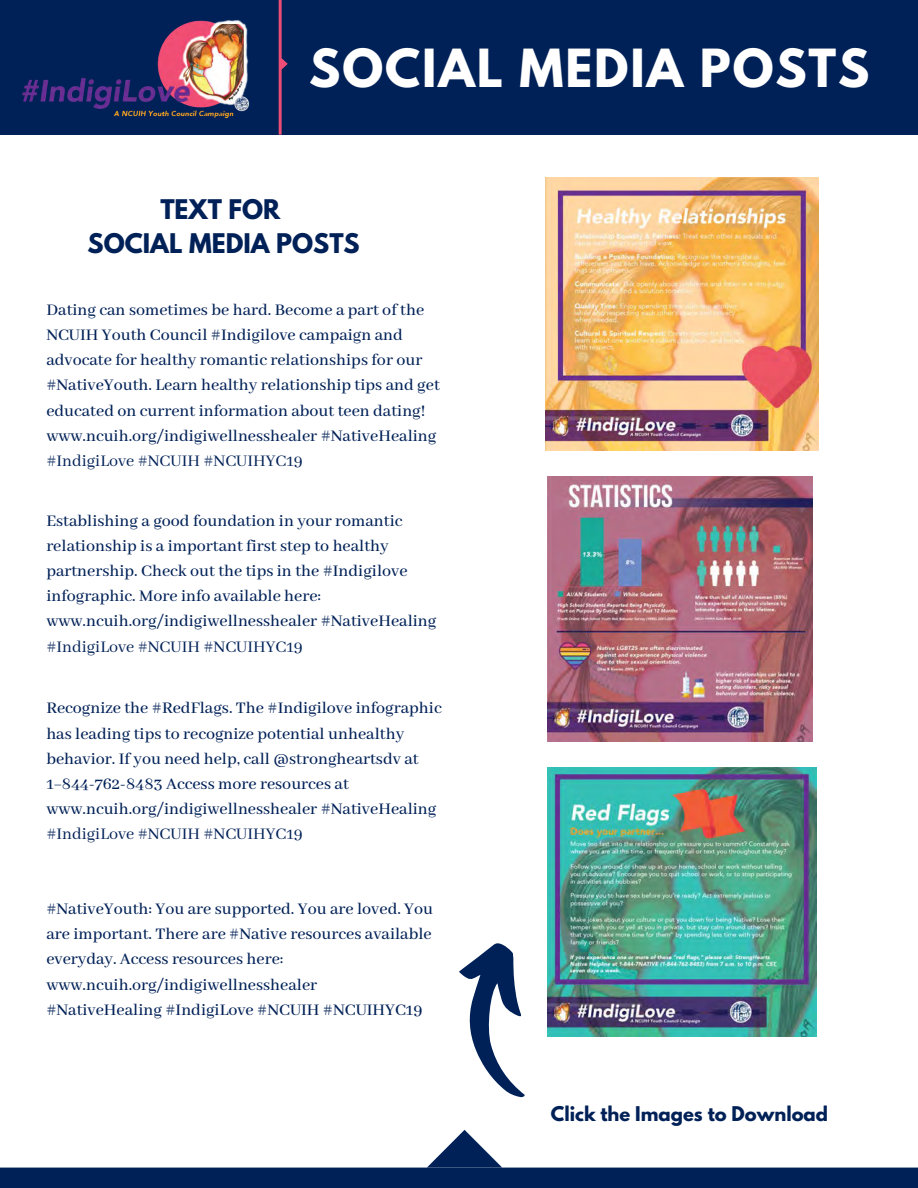
<style>
.page{position:relative;width:918px;height:1188px;background:#fff}
.page>*{position:absolute;margin:0;border:0;box-sizing:border-box;transform-origin:0 0}
.t1{font:700 46.5px "League Spartan";letter-spacing:.04em;color:#fff}
.t2{font:700 24px/33.6px "League Spartan";color:#002157;text-align:center}
.t3{font:500 18px/25.2px "Abhaya Libre";color:#002157}
.t4{font:18px "Abhaya Libre";color:#002157}
.t5{font:700 18px "League Spartan";color:#002157}
</style>
<div class="page">
<svg style="left:0;top:1130px;width:918px;height:56px"></svg>
<hr style="left:0;top:1186px;width:918px;height:2px;background:#002157">
<svg style="left:459px;top:943px;width:66px;height:155px"></svg>
<div style="left:0;top:0;width:918px;height:135px;background:#002157"></div>
<img style="left:22px;top:20px;width:228px;height:98px">
<svg style="left:279px;top:0;width:9px;height:135px"></svg>
<img style="left:545px;top:178px;width:273px;height:273px">
<img style="left:547px;top:768px;width:269px;height:269px">
<img style="left:547px;top:476px;width:266px;height:266px">
<h1 class="t1" style="left:309px;top:45px;width:562px">SOCIAL MEDIA POSTS</h1>
<h2 class="t2" style="left:88px;top:196px;width:274px">TEXT FOR<br>SOCIAL MEDIA POSTS</h2>
<p class="t3" style="left:46px;top:298px;width:395px">Dating can sometimes be hard. Become a part of the NCUIH Youth Council #Indigilove campaign and advocate for healthy romantic relationships for our #NativeYouth. Learn healthy relationship tips and get educated on current information about teen dating! www.ncuih.org/indigiwellnesshealer #NativeHealing</p>
<p class="t4" style="left:46px;top:451px;width:258px">#IndigiLove #NCUIH #NCUIHYC19</p>
<p class="t3" style="left:46px;top:509px;width:392px">Establishing a good foundation in your romantic relationship is a important first step to healthy partnership. Check out the tips in the #Indigilove infographic. More info available here: www.ncuih.org/indigiwellnesshealer #NativeHealing</p>
<p class="t4" style="left:46px;top:637px;width:258px">#IndigiLove #NCUIH #NCUIHYC19</p>
<p class="t3" style="left:46px;top:696px;width:397px">Recognize the #RedFlags. The #Indigilove infographic has leading tips to recognize potential unhealthy behavior. If you need help, call @strongheartsdv at 1−844-762-8483 Access more resources at www.ncuih.org/indigiwellnesshealer #NativeHealing</p>
<p class="t4" style="left:46px;top:824px;width:258px">#IndigiLove #NCUIH #NCUIHYC19</p>
<p class="t3" style="left:46px;top:897px;width:388px">#NativeYouth: You are supported. You are loved. You are important. There are #Native resources available everyday. Access resources here: www.ncuih.org/indigiwellnesshealer #NativeHealing #IndigiLove #NCUIH #NCUIHYC19</p>
<p class="t5" style="left:551px;top:1104px;width:279px">Click the Images to Download</p>
</div>
